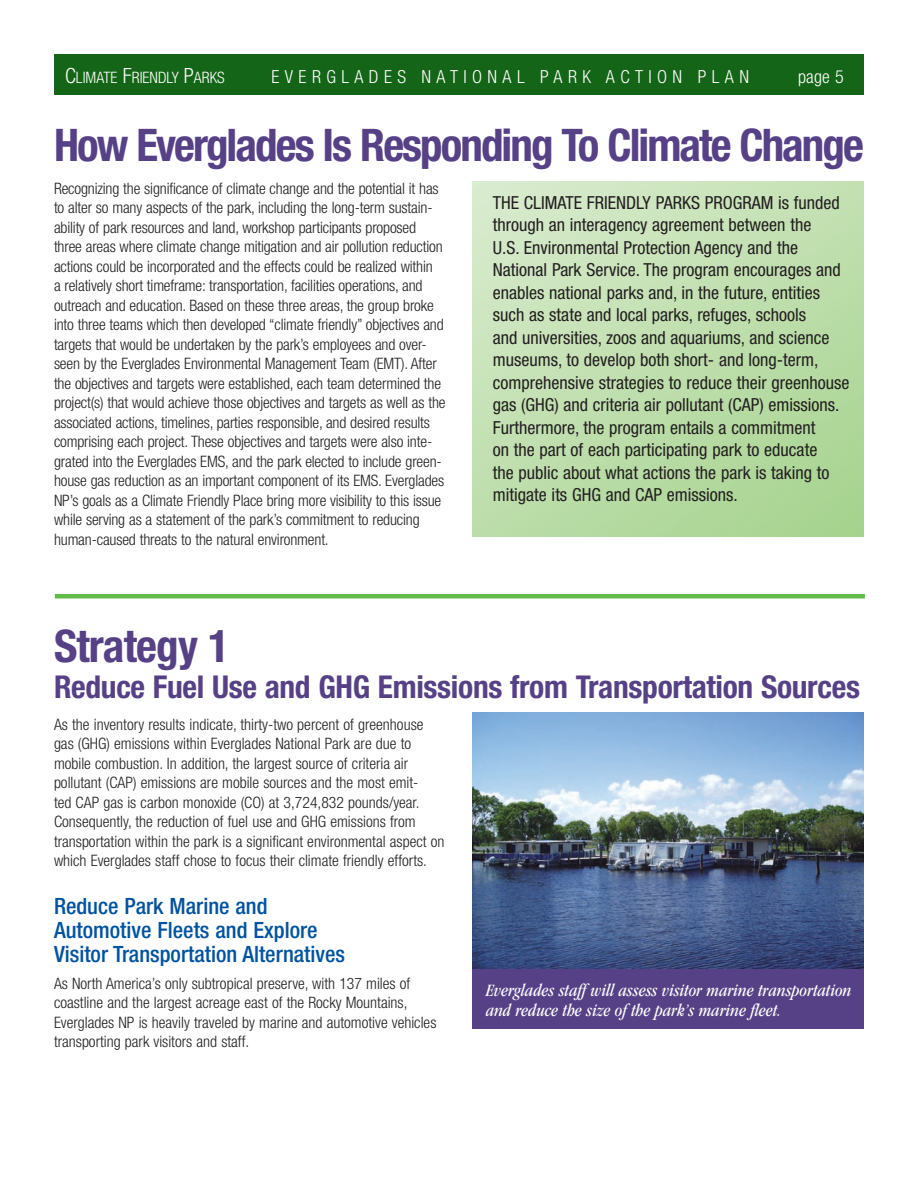
<style>
.page{position:relative;width:918px;height:1188px;background:#fff}
.page>*{position:absolute;margin:0;border:0;box-sizing:border-box;transform-origin:0 0}
.t1{font:700 condensed 45px "Helvetica Neue";letter-spacing:-.045em;color:#564187}
.t2{font:700 condensed 45px "Helvetica Neue";letter-spacing:-.02em;color:#564187}
.t3{font:700 condensed 31.5px "Helvetica Neue";letter-spacing:-.01em;color:#564187}
.t4{font:500 condensed 22.5px/24px "Helvetica Neue";color:#0153a0}
.t5{font:condensed 18px/22.5px "Helvetica Neue";color:#231f20}
.t6{font:italic condensed 18px/19.5px "Garamond IT Cby BT";color:#fff}
.t7{font:300 condensed 18px "Helvetica Neue";letter-spacing:.3em;color:#fff}
.t8{font:300 condensed 15.75px/19.5px "Helvetica Neue";letter-spacing:-.01em;color:#231f20}
.t9{font:300 condensed 15.75px "Helvetica Neue";color:#fff}
.s1{font-size:21px}
</style>
<div class="page">
<div style="left:54px;top:54px;width:810px;height:40px;background:#146517"></div>
<div style="left:55px;top:594px;width:810px;height:5px;background:#60bb46"></div>
<svg style="left:472px;top:181px;width:392px;height:355px;background:#bfdeae"></svg>
<img style="left:472px;top:713px;width:392px;height:257px">
<div style="left:473px;top:969px;width:391px;height:60px;background:#564187"></div>
<p class="t9" style="left:65px;top:68px;width:161px"><span class="s1">C</span>LIMATE <span class="s1">F</span>RIENDLY <span class="s1">P</span>ARKS</p>
<p class="t7" style="left:272px;top:66px;width:479px">EVERGLADES NATIONAL PARK ACTION PLAN</p>
<p class="t7" style="left:798px;top:66px;width:47px">page 5</p>
<h2 class="t1" style="left:54px;top:118px;width:811px">How Everglades Is Responding To Climate Change</h2>
<p class="t8" style="left:54px;top:178px;width:393px">Recognizing the significance of climate change and the potential it has to alter so many aspects of the park, including the long-term sustain&shy;ability of park resources and land, workshop participants proposed three areas where climate change mitigation and air pollution reduction actions could be incorporated and the effects could be realized within<br>a relatively short timeframe: transportation, facilities operations, and outreach and education. Based on these three areas, the group broke into three teams which then developed “climate friendly” objectives and targets that would be undertaken by the park’s employees and over&shy;seen by the Everglades Environmental Management Team (EMT). After the objectives and targets were established, each team determined the project(s) that would achieve those objectives and targets as well as the associated actions, timelines, parties responsible, and desired results comprising each project. These objectives and targets were also inte&shy;grated into the Everglades EMS, and the park elected to include green&shy;house gas reduction as an important component of its EMS. Everglades NP’s goals as a Climate Friendly Place bring more visibility to this issue while serving as a statement of the park’s commitment to reducing human-caused threats to the natural environment.</p>
<p class="t5" style="left:493px;top:191px;width:358px">THE CLIMATE FRIENDLY PARKS PROGRAM is funded through an interagency agreement between the<br>U.S. Environmental Protection Agency and the National Park Service. The program encourages and enables national parks and, in the future, entities such as state and local parks, refuges, schools<br>and universities, zoos and aquariums, and science museums, to develop both short- and long-term, comprehensive strategies to reduce their greenhouse gas (GHG) and criteria air pollutant (CAP) emissions.<br>Furthermore, the program entails a commitment<br>on the part of each participating park to educate<br>the public about what actions the park is taking to mitigate its GHG and CAP emissions.</p>
<h2 class="t2" style="left:54px;top:619px;width:177px">Strategy 1</h2>
<h2 class="t3" style="left:54px;top:668px;width:807px">Reduce Fuel Use and GHG Emissions from Transportation Sources</h2>
<p class="t8" style="left:54px;top:714px;width:392px">As the inventory results indicate, thirty-two percent of greenhouse gas (GHG) emissions within Everglades National Park are due to mobile combustion. In addition, the largest source of criteria air pollutant (CAP) emissions are mobile sources and the most emit-<br>ted CAP gas is carbon monoxide (CO) at 3,724,832 pounds/year.<br>Consequently, the reduction of fuel use and GHG emissions from transportation within the park is a significant environmental aspect on which Everglades staff chose to focus their climate friendly efforts.</p>
<h3 class="t4" style="left:54px;top:894px;width:293px">Reduce Park Marine and<br>Automotive Fleets and Explore<br>Visitor Transportation Alternatives</h3>
<p class="t8" style="left:54px;top:973px;width:384px">As North America’s only subtropical preserve, with 137 miles of coastline and the largest acreage east of the Rocky Mountains, Everglades NP is heavily traveled by marine and automotive vehicles transporting park visitors and staff.</p>
<p class="t6" style="left:486px;top:980px;width:367px">Everglades staff will assess visitor marine transportation and reduce the size of the park’s marine fleet.</p>
</div>
